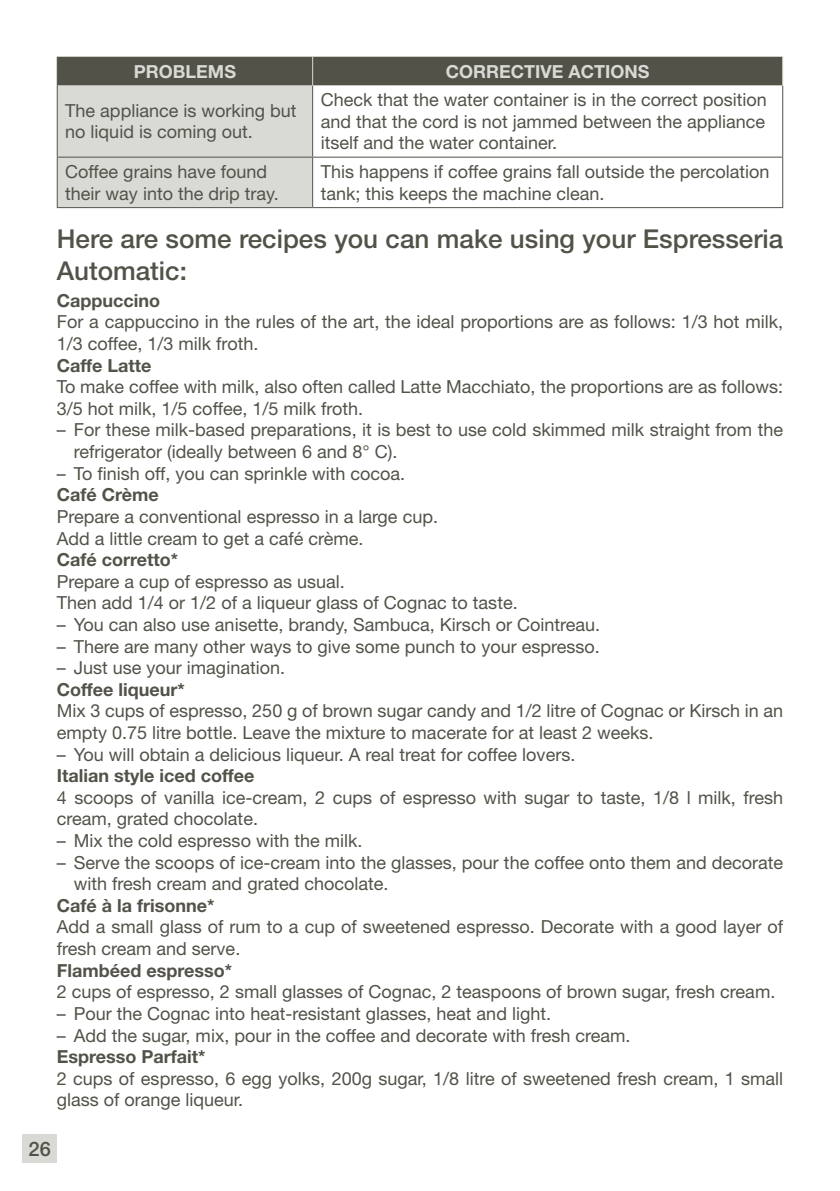
<style>
.page{position:relative;width:840px;height:1191px;background:#fff}
.page>*{position:absolute;margin:0;border:0;box-sizing:border-box;transform-origin:0 0}
.t1{font:500 26px/31.2px "Helvetica Neue LT Std";color:#535249}
.t2{font:500 20px "Helvetica Neue LT Std";color:#535249}
.t3{font:18px/21.6px "Helvetica Neue LT Std";color:#535249}
.t4{font:700 18px "Helvetica Neue LT Std";color:#535249}
.t5{font:700 18px "Helvetica Neue LT Std";color:#d9d9d5}
</style>
<div class="page">
<div style="left:23px;top:1134px;width:34px;height:28px;background:#d9d9d5"></div>
<svg style="left:57px;top:57px;width:725px;height:151px"></svg>
<p class="t5" style="left:134px;top:60px;width:104px">PROBLEMS</p>
<p class="t5" style="left:445px;top:60px;width:205px">CORRECTIVE ACTIONS</p>
<p class="t3" style="left:65px;top:99px;width:233px">The appliance is working but no liquid is coming out.</p>
<p class="t3" style="left:320px;top:88px;width:447px;text-align:justify">Check that the water container is in the correct position and that the cord is not jammed between the appliance itself and the water container.</p>
<p class="t3" style="left:65px;top:161px;width:215px">Coffee grains have found their way into the drip tray.</p>
<p class="t3" style="left:320px;top:161px;width:450px">This happens if coffee grains fall outside the percolation tank; this keeps the machine clean.</p>
<h1 class="t1" style="left:57px;top:223px;width:727px">Here are some recipes you can make using your Espresseria<br>Automatic:</h1>
<p class="t4" style="left:57px;top:289px;width:105px">Cappuccino</p>
<p class="t3" style="left:57px;top:311px;width:727px">For a cappuccino in the rules of the art, the ideal proportions are as follows: 1/3 hot milk,<br>1/3 coffee, 1/3 milk froth.</p>
<p class="t4" style="left:57px;top:354px;width:96px">Caffe Latte</p>
<p class="t3" style="left:57px;top:376px;width:727px">To make coffee with milk, also often called Latte Macchiato, the proportions are as follows:<br>3/5 hot milk, 1/5 coffee, 1/5 milk froth.</p>
<p class="t3" style="left:74px;top:419px;width:710px;text-indent:-17px">– For these milk-based preparations, it is best to use cold skimmed milk straight from the refrigerator (ideally between 6 and 8° C).</p>
<p class="t3" style="left:57px;top:462px;width:350px">– To finish off, you can sprinkle with cocoa.</p>
<p class="t4" style="left:57px;top:484px;width:103px">Café Crème</p>
<p class="t3" style="left:57px;top:505px;width:382px">Prepare a conventional espresso in a large cup.<br>Add a little cream to get a café crème.</p>
<p class="t4" style="left:57px;top:548px;width:123px">Café corretto*</p>
<p class="t3" style="left:57px;top:570px;width:462px">Prepare a cup of espresso as usual.<br>Then add 1/4 or 1/2 of a liqueur glass of Cognac to taste.</p>
<p class="t3" style="left:57px;top:613px;width:544px">– You can also use anisette, brandy, Sambuca, Kirsch or Cointreau.</p>
<p class="t3" style="left:57px;top:635px;width:544px">– There are many other ways to give some punch to your espresso.</p>
<p class="t3" style="left:57px;top:656px;width:230px">– Just use your imagination.</p>
<p class="t4" style="left:57px;top:678px;width:129px">Coffee liqueur*</p>
<p class="t3" style="left:57px;top:700px;width:727px">Mix 3 cups of espresso, 250 g of brown sugar candy and 1/2 litre of Cognac or Kirsch in an empty 0.75 litre bottle. Leave the mixture to macerate for at least 2 weeks.</p>
<p class="t3" style="left:57px;top:743px;width:520px">– You will obtain a delicious liqueur. A real treat for coffee lovers.</p>
<p class="t4" style="left:57px;top:764px;width:199px">Italian style iced coffee</p>
<p class="t3" style="left:57px;top:786px;width:727px">4 scoops of vanilla ice-cream, 2 cups of espresso with sugar to taste, 1/8 l milk, fresh cream, grated chocolate.</p>
<p class="t3" style="left:57px;top:829px;width:307px">– Mix the cold espresso with the milk.</p>
<p class="t3" style="left:74px;top:851px;width:710px;text-indent:-17px">– Serve the scoops of ice-cream into the glasses, pour the coffee onto them and decorate with fresh cream and grated chocolate.</p>
<p class="t4" style="left:57px;top:894px;width:159px">Café à la frisonne*</p>
<p class="t3" style="left:57px;top:916px;width:727px">Add a small glass of rum to a cup of sweetened espresso. Decorate with a good layer of fresh cream and serve.</p>
<p class="t4" style="left:57px;top:959px;width:177px">Flambéed espresso*</p>
<p class="t3" style="left:57px;top:980px;width:719px">2 cups of espresso, 2 small glasses of Cognac, 2 teaspoons of brown sugar, fresh cream.</p>
<p class="t3" style="left:57px;top:1002px;width:495px">– Pour the Cognac into heat-resistant glasses, heat and light.</p>
<p class="t3" style="left:57px;top:1024px;width:575px">– Add the sugar, mix, pour in the coffee and decorate with fresh cream.</p>
<p class="t4" style="left:57px;top:1045px;width:150px">Espresso Parfait*</p>
<p class="t3" style="left:57px;top:1067px;width:727px">2 cups of espresso, 6 egg yolks, 200g sugar, 1/8 litre of sweetened fresh cream, 1 small glass of orange liqueur.</p>
<p class="t2" style="left:29px;top:1136px;width:24px">26</p>
</div>
